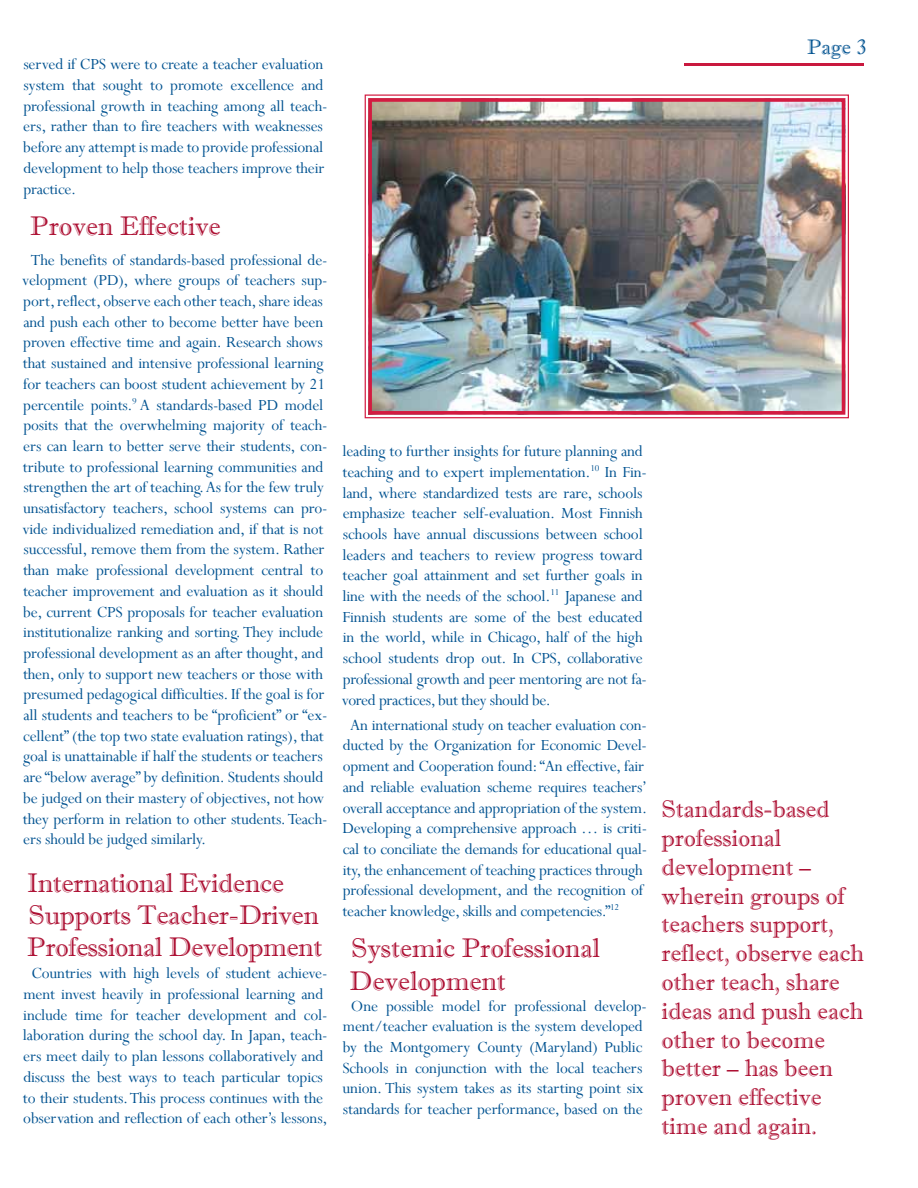
<style>
.page{position:relative;width:918px;height:1188px;background:#fff}
.page>*{position:absolute;margin:0;border:0;box-sizing:border-box;transform-origin:0 0}
.t1{font:27px/32px "Imprint MT Shadow";letter-spacing:-.01em;color:#ad1033}
.t2{font:24px/28.8px "Imprint MT Shadow";color:#ad1033}
.t3{font:21px "Imprint MT Shadow";color:#025391}
.t4{font:17.25px/20.7px "Perpetua";letter-spacing:-.01em;color:#025391}
</style>
<div class="page">
<hr style="left:684px;top:63px;width:180px;height:2px;background:#c9183e">
<img style="left:364px;top:94px;width:485px;height:325px">
<div style="left:368px;top:98px;width:477px;height:317px;border:4px solid #d31b41"></div>
<p class="t4" style="left:23px;top:54px;width:306px">served if CPS were to create a teacher evaluation system that sought to promote excellence and professional growth in teaching among all teach&shy;ers, rather than to fire teachers with weaknesses before any attempt is made to provide professional development to help those teachers improve their practice.</p>
<h1 class="t1" style="left:30px;top:210px;width:192px">Proven Effective</h1>
<p class="t4" style="left:22px;top:249px;width:307px;text-indent:9px">The benefits of standards-based professional de&shy;velopment (PD), where groups of teachers sup&shy;port, reflect, observe each other teach, share ideas and push each other to become better have been proven effective time and again. Research shows that sustained and intensive professional learning for teachers can boost student achievement by 21 percentile points.<sup>9</sup> A standards-based PD model posits that the overwhelming majority of teach&shy;ers can learn to better serve their students, con&shy;tribute to professional learning communities and strengthen the art of teaching. As for the few truly unsatisfactory teachers, school systems can pro&shy;vide individualized remediation and, if that is not successful, remove them from the system. Rather than make professional development central to teacher improvement and evaluation as it should be, current CPS proposals for teacher evaluation institutionalize ranking and sorting. They include professional development as an after thought, and then, only to support new teachers or those with presumed pedagogical difficulties. If the goal is for all students and teachers to be “proficient” or “ex&shy;cellent” (the top two state evaluation ratings), that goal is unattainable if half the students or teachers are “below average” by definition. Students should be judged on their mastery of objectives, not how they perform in relation to other students. Teach&shy;ers should be judged similarly.</p>
<h1 class="t1" style="left:27px;top:867px;width:297px">International Evidence<br>Supports Teacher-Driven<br>Professional Development</h1>
<p class="t4" style="left:23px;top:963px;width:306px;text-align:center">Countries with high levels of student achieve&shy;ment invest heavily in professional learning and include time for teacher development and col&shy;laboration during the school day. In Japan, teach&shy;ers meet daily to plan lessons collaboratively and discuss the best ways to teach particular topics to their students. This process continues with the observation and reflection of each other’s lessons,</p>
<p class="t4" style="left:342px;top:441px;width:307px">leading to further insights for future planning and teaching and to expert implementation.<sup>10</sup> In Fin&shy;land, where standardized tests are rare, schools emphasize teacher self-evaluation. Most Finnish schools have annual discussions between school leaders and teachers to review progress toward teacher goal attainment and set further goals in line with the needs of the school.<sup>11</sup> Japanese and Finnish students are some of the best educated in the world, while in Chicago, half of the high school students drop out. In CPS, collaborative professional growth and peer mentoring are not fa&shy;vored practices, but they should be.</p>
<p class="t4" style="left:342px;top:714px;width:306px;text-indent:8px">An international study on teacher evaluation con&shy;ducted by the Organization for Economic Devel&shy;opment and Cooperation found: “An effective, fair and reliable evaluation scheme requires teachers’ overall acceptance and appropriation of the system.<br>Developing a comprehensive approach … is criti&shy;cal to conciliate the demands for educational qual&shy;ity, the enhancement of teaching practices through professional development, and the recognition of teacher knowledge, skills and competencies.”<sup>12</sup></p>
<h1 class="t1" style="left:349px;top:932px;width:252px;line-height:32.4px">Systemic Professional<br>Development</h1>
<p class="t4" style="left:342px;top:995px;width:306px;text-align:center">One possible model for professional develop&shy;ment/teacher evaluation is the system developed by the Montgomery County (Maryland) Public Schools in conjunction with the local teachers union. This system takes as its starting point six standards for teacher performance, based on the</p>
<p class="t3" style="left:807px;top:34px;width:61px">Page 3</p>
<h2 class="t2" style="left:662px;top:795px;width:204px">Standards-based professional development – wherein groups of teachers support, reflect, observe each other teach, share ideas and push each other to become better – has been proven effective time and again.</h2>
</div>
